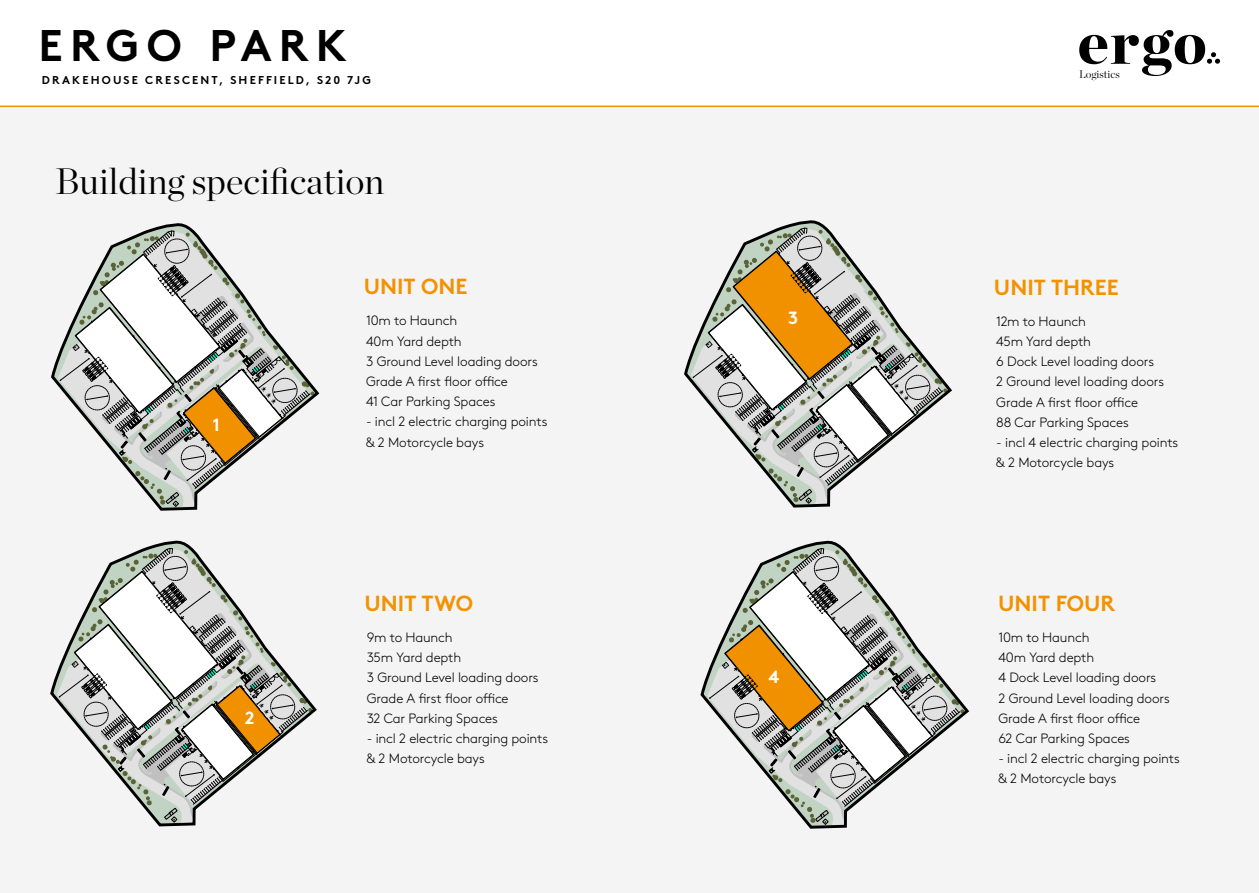
<style>
.page{position:relative;width:1259px;height:893px;background:#fff}
.page>*{position:absolute;margin:0;border:0;box-sizing:border-box;transform-origin:0 0}
.t1{font:700 44.25px "Brown";letter-spacing:.165em;color:#000}
.t2{font:300 36.75px "Chronicle Display";color:#000}
.t3{font:700 21.9px "Brown";color:#f39200}
.t4{font:700 17.7px "Brown";color:#fff}
.t5{font:300 13.5px/20.2px "Brown";letter-spacing:-.01em;color:#000}
.t6{font:700 11.4px "Brown";letter-spacing:.19em;color:#000}
.t7{font:300 10.95px "Chronicle Display";color:#000}
</style>
<div class="page">
<div style="left:0;top:107px;width:1259px;height:786px;background:#f4f4f4"></div>
<svg style="left:684px;top:221px;width:268px;height:287px"></svg>
<svg style="left:685px;top:228px;width:262px;height:277px"></svg>
<svg style="left:700px;top:541px;width:270px;height:288px"></svg>
<svg style="left:702px;top:548px;width:262px;height:278px"></svg>
<svg style="left:1079px;top:30px;width:141px;height:46px"></svg>
<hr style="left:0;top:106px;width:1259px;height:1px;background:#f39200">
<svg style="left:51px;top:223px;width:269px;height:288px"></svg>
<svg style="left:53px;top:231px;width:261px;height:277px"></svg>
<svg style="left:50px;top:541px;width:267px;height:286px"></svg>
<svg style="left:52px;top:548px;width:260px;height:276px"></svg>
<h1 class="t1" style="left:38px;top:10px;width:310px">ERGO PARK</h1>
<p class="t6" style="left:42px;top:71px;width:331px">DRAKEHOUSE CRESCENT, SHEFFIELD, S20 7JG</p>
<h2 class="t2" style="left:55px;top:153px;width:331px">Building specification</h2>
<p class="t7" style="left:1079px;top:66px;width:42px">Logistics</p>
<h3 class="t4" style="left:213px;top:410px;width:9px">1</h3>
<h3 class="t4" style="left:245px;top:704px;width:11px">2</h3>
<h3 class="t3" style="left:364px;top:269px;width:105px">UNIT ONE</h3>
<h3 class="t3" style="left:994px;top:269px;width:126px">UNIT THREE</h3>
<p class="t5" style="left:366px;top:310px;width:173px">10m to Haunch<br>40m Yard depth<br>3 Ground Level loading doors<br>Grade A first floor office<br>41 Car Parking Spaces</p>
<p class="t5" style="left:366px;top:411px;width:183px">- incl 2 electric charging points &amp; 2 Motorcycle bays</p>
<h3 class="t4" style="left:788px;top:303px;width:12px">3</h3>
<p class="t5" style="left:996px;top:310px;width:169px">12m to Haunch<br>45m Yard depth<br>6 Dock Level loading doors<br>2 Ground level loading doors<br>Grade A first floor office<br>88 Car Parking Spaces</p>
<p class="t5" style="left:996px;top:431px;width:184px">- incl 4 electric charging points &amp; 2 Motorcycle bays</p>
<h3 class="t3" style="left:364px;top:585px;width:110px">UNIT TWO</h3>
<h3 class="t3" style="left:998px;top:585px;width:118px">UNIT FOUR</h3>
<p class="t5" style="left:367px;top:626px;width:173px">9m to Haunch<br>35m Yard depth<br>3 Ground Level loading doors<br>Grade A first floor office<br>32 Car Parking Spaces</p>
<p class="t5" style="left:367px;top:727px;width:183px">- incl 2 electric charging points &amp; 2 Motorcycle bays</p>
<h3 class="t4" style="left:768px;top:662px;width:12px">4</h3>
<p class="t5" style="left:998px;top:626px;width:173px">10m to Haunch<br>40m Yard depth<br>4 Dock Level loading doors<br>2 Ground Level loading doors<br>Grade A first floor office<br>62 Car Parking Spaces</p>
<p class="t5" style="left:998px;top:747px;width:183px">- incl 2 electric charging points &amp; 2 Motorcycle bays</p>
</div>
